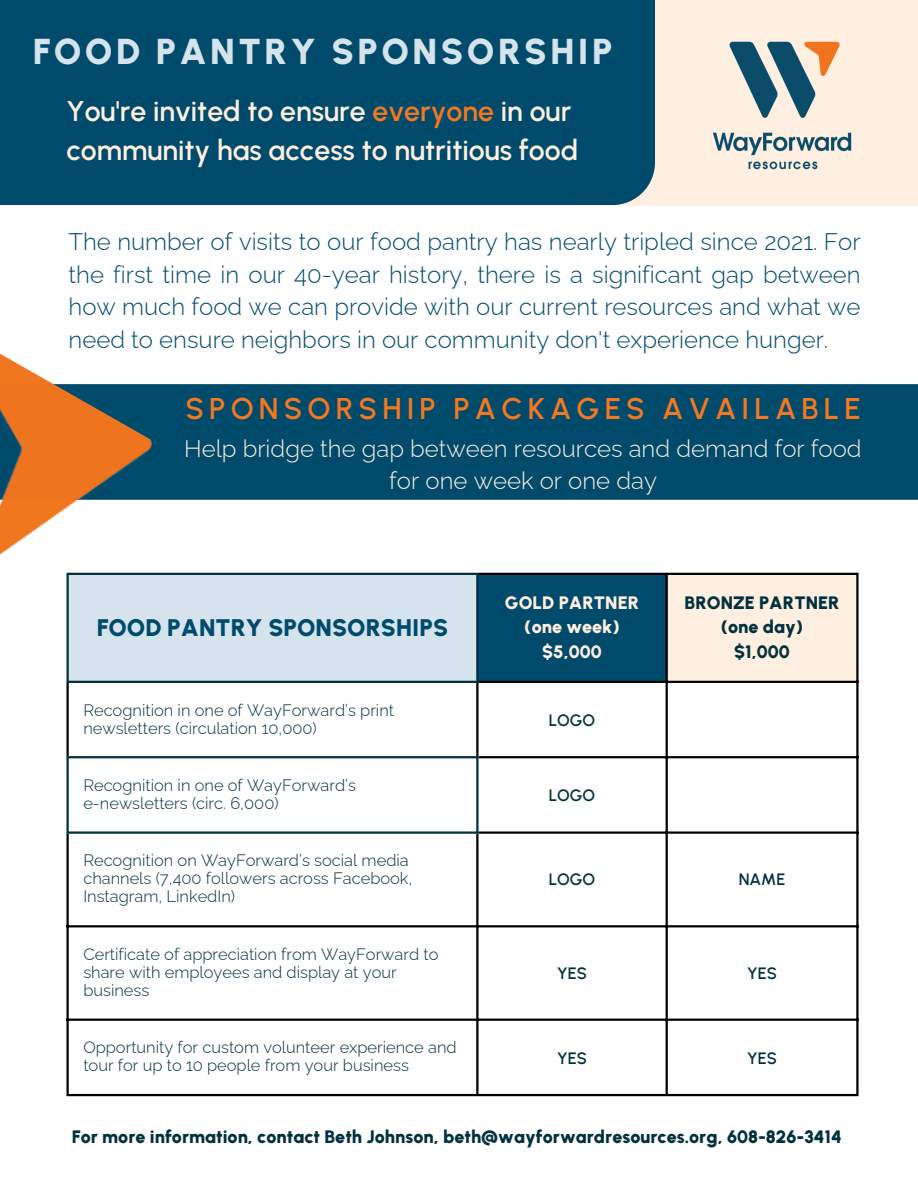
<style>
.page{position:relative;width:918px;height:1188px;background:#fff}
.page>*{position:absolute;margin:0;border:0;box-sizing:border-box;transform-origin:0 0}
.t1{font:900 36px "Urbanist";letter-spacing:.095em;color:#d5e3ec}
.t2{font:600 30px "Urbanist";letter-spacing:.17em;color:#f47721}
.t3{font:600 28.5px/39.3px "Urbanist";color:#ffefe0}
.t4{font:300 24px/32.7px "Raleway";color:#004b6c;text-align:justify}
.t5{font:300 24px/32.7px "Raleway";color:#ffefe0;text-align:center}
.t6{font:900 24px "Urbanist";color:#004b6c}
.t7{font:900 18px "Urbanist";color:#00313f}
.t8{font:900 18px "Urbanist";color:#ffefe0}
.t9{font:300 16.5px/18px "Raleway";color:#00313f}
.t10{font:600 16.5px "Urbanist";color:#00313f}
.s1{color:#f47721}
</style>
<div class="page">
<div style="left:576px;top:0;width:342px;height:205px;background:#ffefe0"></div>
<div style="left:0;top:0;width:655px;height:205px;background:#004b6c"></div>
<div style="left:155px;top:384px;width:763px;height:116px;background:#004b6c"></div>
<img style="left:0;top:353px;width:155px;height:220px">
<img style="left:713px;top:41px;width:139px;height:129px">
<div style="left:67px;top:574px;width:411px;height:108px;background:#d5e3ec"></div>
<div style="left:477px;top:574px;width:190px;height:108px;background:#004b6c"></div>
<div style="left:666px;top:574px;width:192px;height:108px;background:#ffefe0"></div>
<hr style="left:66px;top:575px;width:3px;height:106px;background:#00313f">
<hr style="left:66px;top:758px;width:3px;height:73px;background:#00313f">
<hr style="left:476px;top:575px;width:3px;height:106px;background:#00313f">
<hr style="left:476px;top:758px;width:3px;height:73px;background:#00313f">
<hr style="left:66px;top:573px;width:413px;height:2px;background:#00313f">
<hr style="left:66px;top:681px;width:413px;height:2px;background:#00313f">
<hr style="left:66px;top:756px;width:413px;height:2px;background:#00313f">
<hr style="left:66px;top:831px;width:413px;height:3px;background:#00313f">
<hr style="left:66px;top:683px;width:3px;height:73px;background:#000">
<hr style="left:66px;top:834px;width:3px;height:260px;background:#000">
<hr style="left:476px;top:683px;width:3px;height:73px;background:#000">
<hr style="left:476px;top:834px;width:3px;height:260px;background:#000">
<hr style="left:666px;top:575px;width:2px;height:519px;background:#000">
<hr style="left:856px;top:575px;width:3px;height:519px;background:#000">
<hr style="left:479px;top:573px;width:380px;height:2px;background:#000">
<hr style="left:479px;top:681px;width:380px;height:2px;background:#000">
<hr style="left:479px;top:756px;width:380px;height:2px;background:#000">
<hr style="left:479px;top:831px;width:380px;height:3px;background:#000">
<hr style="left:66px;top:925px;width:793px;height:2px;background:#000">
<hr style="left:66px;top:1019px;width:793px;height:2px;background:#000">
<hr style="left:66px;top:1094px;width:793px;height:2px;background:#000">
<p class="t1" style="left:33px;top:30px;width:581px">FOOD PANTRY SPONSORSHIP</p>
<p class="t3" style="left:66px;top:91px;width:513px">You're invited to ensure <span class="s1">everyone</span> in our community has access to nutritious food</p>
<p class="t4" style="left:69px;top:225px;width:794px">The number of visits to our food pantry has nearly tripled since 2021. For the first time in our 40-year history, there is a significant gap between how much food we can provide with our current resources and what we need to ensure neighbors in our community don't experience hunger.</p>
<p class="t2" style="left:185px;top:391px;width:677px">SPONSORSHIP PACKAGES AVAILABLE</p>
<p class="t5" style="left:184px;top:432px;width:679px">Help bridge the gap between resources and demand for food for one week or one day</p>
<h1 class="t6" style="left:97px;top:613px;width:353px">FOOD PANTRY SPONSORSHIPS</h1>
<h3 class="t8" style="left:505px;top:592px;width:136px">GOLD PARTNER</h3>
<p class="t8" style="left:524px;top:616px;width:97px">(one week)</p>
<h4 class="t8" style="left:542px;top:641px;width:61px">$5,000</h4>
<p class="t9" style="left:83px;top:701px;width:312px">Recognition in one of WayForward’s print newsletters (circulation 10,000)</p>
<p class="t10" style="left:549px;top:710px;width:48px">LOGO</p>
<p class="t9" style="left:83px;top:776px;width:274px">Recognition in one of WayForward’s</p>
<p class="t9" style="left:83px;top:794px;width:197px">e-newsletters (circ. 6,000)</p>
<p class="t10" style="left:549px;top:785px;width:48px">LOGO</p>
<p class="t7" style="left:685px;top:592px;width:156px">BRONZE PARTNER</p>
<h2 class="t7" style="left:721px;top:616px;width:84px">(one day)</h2>
<h4 class="t7" style="left:734px;top:641px;width:57px">$1,000</h4>
<p class="t9" style="left:83px;top:852px;width:331px">Recognition on WayForward’s social media channels (7,400 followers across Facebook,<br>Instagram, LinkedIn)</p>
<p class="t9" style="left:83px;top:945px;width:357px">Certificate of appreciation from WayForward to share with employees and display at your business</p>
<p class="t10" style="left:549px;top:870px;width:48px">LOGO</p>
<p class="t10" style="left:739px;top:870px;width:48px">NAME</p>
<p class="t10" style="left:557px;top:964px;width:31px">YES</p>
<p class="t10" style="left:747px;top:964px;width:31px">YES</p>
<p class="t9" style="left:83px;top:1039px;width:375px">Opportunity for custom volunteer experience and tour for up to 10 people from your business</p>
<p class="t10" style="left:557px;top:1048px;width:31px">YES</p>
<p class="t10" style="left:747px;top:1048px;width:31px">YES</p>
<p class="t7" style="left:72px;top:1126px;width:771px">For more information, contact Beth Johnson, beth@wayforwardresources.org, 608-826-3414</p>
</div>
